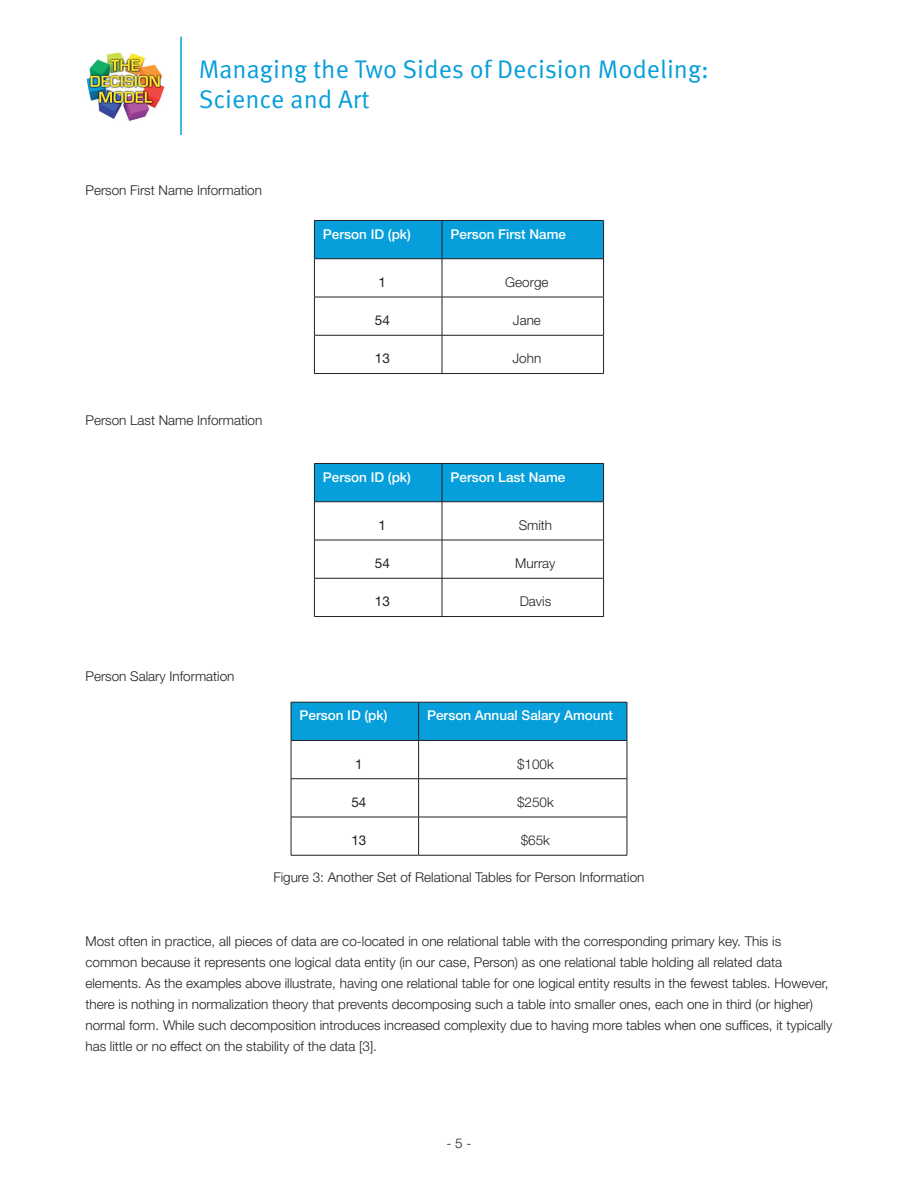
<style>
.page{position:relative;width:918px;height:1188px;background:#fff}
.page>*{position:absolute;margin:0;border:0;box-sizing:border-box;transform-origin:0 0}
.t1{font:25.5px/30px "Meta Pro Norm";color:#069edb}
.t2{font:300 13.5px/21px "Helvetica Neue LT Std";color:#231f20}
.t3{font:500 13.5px "Helvetica Neue LT Std";color:#fff}
.t4{font:13.5px "Helvetica Neue LT Std";color:#231f20}
</style>
<div class="page">
<img style="left:86px;top:52px;width:79px;height:69px">
<hr style="left:180px;top:37px;width:2px;height:98px;background:#069edb">
<div style="left:315px;top:221px;width:288px;height:37px;background:#069edb"></div>
<hr style="left:442px;top:220px;width:162px;height:1px;background:#231f20">
<hr style="left:603px;top:221px;width:1px;height:38px;background:#231f20">
<hr style="left:314px;top:220px;width:128px;height:1px;background:#231f20">
<hr style="left:442px;top:221px;width:1px;height:38px;background:#231f20">
<hr style="left:314px;top:221px;width:1px;height:38px;background:#231f20">
<hr style="left:442px;top:258px;width:162px;height:1px;background:#231f20">
<hr style="left:603px;top:259px;width:1px;height:38px;background:#231f20">
<hr style="left:314px;top:258px;width:128px;height:1px;background:#231f20">
<hr style="left:442px;top:259px;width:1px;height:38px;background:#231f20">
<hr style="left:314px;top:259px;width:1px;height:38px;background:#231f20">
<hr style="left:442px;top:297px;width:162px;height:1px;background:#231f20">
<hr style="left:603px;top:297px;width:1px;height:38px;background:#231f20">
<hr style="left:314px;top:297px;width:128px;height:1px;background:#231f20">
<hr style="left:442px;top:297px;width:1px;height:38px;background:#231f20">
<hr style="left:314px;top:297px;width:1px;height:38px;background:#231f20">
<hr style="left:442px;top:335px;width:162px;height:1px;background:#231f20">
<hr style="left:603px;top:335px;width:1px;height:38px;background:#231f20">
<hr style="left:314px;top:335px;width:128px;height:1px;background:#231f20">
<hr style="left:442px;top:335px;width:1px;height:38px;background:#231f20">
<hr style="left:314px;top:335px;width:1px;height:38px;background:#231f20">
<hr style="left:442px;top:373px;width:162px;height:1px;background:#231f20">
<hr style="left:314px;top:373px;width:128px;height:1px;background:#231f20">
<div style="left:315px;top:464px;width:288px;height:37px;background:#069edb"></div>
<hr style="left:442px;top:463px;width:162px;height:1px;background:#231f20">
<hr style="left:603px;top:464px;width:1px;height:38px;background:#231f20">
<hr style="left:314px;top:463px;width:128px;height:1px;background:#231f20">
<hr style="left:442px;top:464px;width:1px;height:38px;background:#231f20">
<hr style="left:314px;top:464px;width:1px;height:38px;background:#231f20">
<hr style="left:442px;top:501px;width:162px;height:1px;background:#231f20">
<hr style="left:603px;top:502px;width:1px;height:38px;background:#231f20">
<hr style="left:314px;top:501px;width:128px;height:1px;background:#231f20">
<hr style="left:442px;top:502px;width:1px;height:38px;background:#231f20">
<hr style="left:314px;top:502px;width:1px;height:38px;background:#231f20">
<hr style="left:442px;top:540px;width:162px;height:1px;background:#231f20">
<hr style="left:603px;top:540px;width:1px;height:38px;background:#231f20">
<hr style="left:314px;top:540px;width:128px;height:1px;background:#231f20">
<hr style="left:442px;top:540px;width:1px;height:38px;background:#231f20">
<hr style="left:314px;top:540px;width:1px;height:38px;background:#231f20">
<hr style="left:442px;top:578px;width:162px;height:1px;background:#231f20">
<hr style="left:603px;top:578px;width:1px;height:38px;background:#231f20">
<hr style="left:314px;top:578px;width:128px;height:1px;background:#231f20">
<hr style="left:442px;top:578px;width:1px;height:38px;background:#231f20">
<hr style="left:314px;top:578px;width:1px;height:38px;background:#231f20">
<hr style="left:442px;top:616px;width:162px;height:1px;background:#231f20">
<hr style="left:314px;top:616px;width:128px;height:1px;background:#231f20">
<div style="left:292px;top:703px;width:335px;height:37px;background:#069edb"></div>
<hr style="left:419px;top:702px;width:208px;height:1px;background:#231f20">
<hr style="left:627px;top:702px;width:1px;height:38px;background:#231f20">
<hr style="left:291px;top:702px;width:128px;height:1px;background:#231f20">
<hr style="left:418px;top:702px;width:1px;height:38px;background:#231f20">
<hr style="left:291px;top:702px;width:1px;height:38px;background:#231f20">
<hr style="left:419px;top:740px;width:208px;height:1px;background:#231f20">
<hr style="left:627px;top:741px;width:1px;height:38px;background:#231f20">
<hr style="left:291px;top:740px;width:128px;height:1px;background:#231f20">
<hr style="left:418px;top:741px;width:1px;height:38px;background:#231f20">
<hr style="left:291px;top:741px;width:1px;height:38px;background:#231f20">
<hr style="left:419px;top:778px;width:208px;height:1px;background:#231f20">
<hr style="left:627px;top:779px;width:1px;height:38px;background:#231f20">
<hr style="left:291px;top:778px;width:128px;height:1px;background:#231f20">
<hr style="left:418px;top:779px;width:1px;height:38px;background:#231f20">
<hr style="left:291px;top:779px;width:1px;height:38px;background:#231f20">
<hr style="left:419px;top:817px;width:208px;height:1px;background:#231f20">
<hr style="left:627px;top:817px;width:1px;height:38px;background:#231f20">
<hr style="left:291px;top:817px;width:128px;height:1px;background:#231f20">
<hr style="left:418px;top:817px;width:1px;height:38px;background:#231f20">
<hr style="left:291px;top:817px;width:1px;height:38px;background:#231f20">
<hr style="left:419px;top:855px;width:208px;height:1px;background:#231f20">
<hr style="left:291px;top:855px;width:128px;height:1px;background:#231f20">
<h1 class="t1" style="left:199px;top:53px;width:512px">Managing the Two Sides of Decision Modeling:<br>Science and Art</h1>
<p class="t2" style="left:86px;top:179px;width:178px">Person First Name Information</p>
<p class="t2" style="left:86px;top:409px;width:178px">Person Last Name Information</p>
<p class="t3" style="left:323px;top:226px;width:90px">Person ID (pk)</p>
<p class="t3" style="left:450px;top:226px;width:117px">Person First Name</p>
<p class="t4" style="left:379px;top:274px;width:9px">1</p>
<p class="t2" style="left:505px;top:271px;width:45px">George</p>
<p class="t4" style="left:375px;top:312px;width:17px">54</p>
<p class="t2" style="left:513px;top:310px;width:30px">Jane</p>
<p class="t4" style="left:375px;top:351px;width:17px">13</p>
<p class="t2" style="left:513px;top:348px;width:30px">John</p>
<p class="t3" style="left:323px;top:469px;width:90px">Person ID (pk)</p>
<p class="t3" style="left:450px;top:469px;width:116px">Person Last Name</p>
<p class="t4" style="left:379px;top:517px;width:9px">1</p>
<p class="t2" style="left:519px;top:514px;width:35px">Smith</p>
<p class="t4" style="left:375px;top:555px;width:17px">54</p>
<p class="t2" style="left:515px;top:553px;width:42px">Murray</p>
<p class="t4" style="left:375px;top:594px;width:17px">13</p>
<p class="t2" style="left:520px;top:591px;width:33px">Davis</p>
<p class="t2" style="left:86px;top:665px;width:151px">Person Salary Information</p>
<p class="t3" style="left:300px;top:707px;width:90px">Person ID (pk)</p>
<p class="t3" style="left:427px;top:707px;width:187px">Person Annual Salary Amount</p>
<p class="t4" style="left:355px;top:756px;width:9px">1</p>
<p class="t2" style="left:517px;top:753px;width:38px">$100k</p>
<p class="t4" style="left:351px;top:794px;width:17px">54</p>
<p class="t2" style="left:517px;top:791px;width:38px">$250k</p>
<p class="t4" style="left:351px;top:832px;width:17px">13</p>
<p class="t2" style="left:521px;top:830px;width:31px">$65k</p>
<p class="t2" style="left:273px;top:867px;width:373px">Figure 3: Another Set of Relational Tables for Person Information</p>
<p class="t2" style="left:85px;top:930px;width:748px">Most often in practice, all pieces of data are co-located in one relational table with the corresponding primary key. This is common because it represents one logical data entity (in our case, Person) as one relational table holding all related data elements. As the examples above illustrate, having one relational table for one logical entity results in the fewest tables. However, there is nothing in normalization theory that prevents decomposing such a table into smaller ones, each one in third (or higher) normal form. While such decomposition introduces increased complexity due to having more tables when one suffices, it typically has little or no effect on the stability of the data [3].</p>
<p class="t2" style="left:446px;top:1133px;width:27px">- 5 -</p>
</div>
